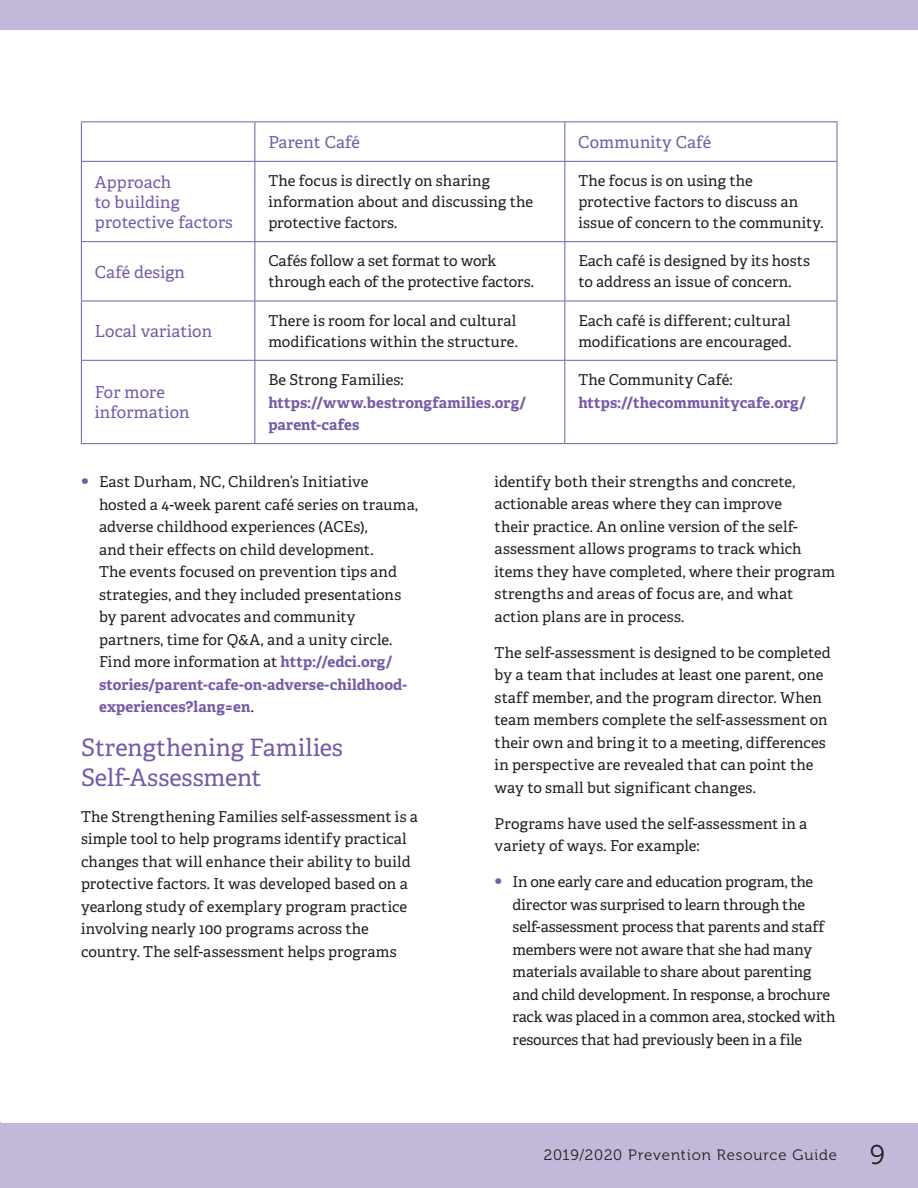
<style>
.page{position:relative;width:918px;height:1188px;background:#fff}
.page>*{position:absolute;margin:0;border:0;box-sizing:border-box;transform-origin:0 0}
.t1{font:24px/30px "Adelle PE";color:#765ba6}
.t2{font:16.5px/19.8px "Adelle PE";letter-spacing:.01em;color:#765ba6}
.t3{font:15px/22.5px "Adelle PE";letter-spacing:.005em;color:#231f20}
.t4{font:15px/22.5px "Adelle PE";letter-spacing:-.015em;color:#231f20}
.t5{font:700 15px/22.5px "Adelle PE";letter-spacing:.005em;color:#765ba6}
.t6{font:15px "Museo 300";letter-spacing:.06em;color:#231f20}
.s1{font-weight:400;color:#231f20}
.s2{font-size:21px;color:#765ba6}
.s3{font-weight:700;color:#765ba6}
.s4{font-size:27px}
</style>
<div class="page">
<div style="left:1px;top:1123px;width:917px;height:65px;background:#c3b8d9"></div>
<hr style="left:0;top:1123px;width:1px;height:65px;background:#c3b8d9">
<div style="left:1px;top:0;width:917px;height:29px;background:#c3b8d9"></div>
<svg style="left:0;top:0;width:1px;height:29px"></svg>
<hr style="left:81px;top:122px;width:1px;height:39px;background:#765ba6">
<hr style="left:81px;top:122px;width:174px;height:1px;background:#765ba6">
<hr style="left:255px;top:122px;width:1px;height:39px;background:#765ba6">
<hr style="left:255px;top:122px;width:310px;height:1px;background:#765ba6">
<hr style="left:564px;top:122px;width:1px;height:39px;background:#765ba6">
<hr style="left:565px;top:122px;width:272px;height:1px;background:#765ba6">
<hr style="left:837px;top:122px;width:1px;height:39px;background:#765ba6">
<hr style="left:81px;top:162px;width:1px;height:79px;background:#765ba6">
<hr style="left:81px;top:161px;width:174px;height:1px;background:#765ba6">
<hr style="left:255px;top:162px;width:1px;height:79px;background:#765ba6">
<hr style="left:255px;top:161px;width:310px;height:1px;background:#765ba6">
<hr style="left:564px;top:162px;width:1px;height:79px;background:#765ba6">
<hr style="left:565px;top:161px;width:272px;height:1px;background:#765ba6">
<hr style="left:837px;top:162px;width:1px;height:79px;background:#765ba6">
<hr style="left:81px;top:242px;width:1px;height:59px;background:#765ba6">
<hr style="left:81px;top:241px;width:174px;height:1px;background:#765ba6">
<hr style="left:255px;top:242px;width:1px;height:59px;background:#765ba6">
<hr style="left:255px;top:241px;width:310px;height:1px;background:#765ba6">
<hr style="left:564px;top:242px;width:1px;height:59px;background:#765ba6">
<hr style="left:565px;top:241px;width:272px;height:1px;background:#765ba6">
<hr style="left:837px;top:242px;width:1px;height:59px;background:#765ba6">
<hr style="left:81px;top:301px;width:1px;height:59px;background:#765ba6">
<hr style="left:81px;top:301px;width:174px;height:1px;background:#765ba6">
<hr style="left:255px;top:301px;width:1px;height:59px;background:#765ba6">
<hr style="left:255px;top:301px;width:310px;height:1px;background:#765ba6">
<hr style="left:564px;top:301px;width:1px;height:59px;background:#765ba6">
<hr style="left:565px;top:301px;width:272px;height:1px;background:#765ba6">
<hr style="left:837px;top:301px;width:1px;height:59px;background:#765ba6">
<hr style="left:81px;top:361px;width:1px;height:82px;background:#765ba6">
<hr style="left:81px;top:360px;width:174px;height:1px;background:#765ba6">
<hr style="left:81px;top:443px;width:174px;height:1px;background:#765ba6">
<hr style="left:255px;top:361px;width:1px;height:82px;background:#765ba6">
<hr style="left:255px;top:360px;width:310px;height:1px;background:#765ba6">
<hr style="left:255px;top:443px;width:310px;height:1px;background:#765ba6">
<hr style="left:564px;top:361px;width:1px;height:82px;background:#765ba6">
<hr style="left:565px;top:360px;width:272px;height:1px;background:#765ba6">
<hr style="left:837px;top:361px;width:1px;height:82px;background:#765ba6">
<hr style="left:565px;top:443px;width:272px;height:1px;background:#765ba6">
<p class="t2" style="left:268px;top:131px;width:93px">Parent Café</p>
<p class="t2" style="left:578px;top:131px;width:134px">Community Café</p>
<p class="t2" style="left:95px;top:171px;width:139px">Approach<br>to building protective factors</p>
<p class="t3" style="left:268px;top:170px;width:266px;line-height:21px">The focus is directly on sharing information about and discussing the protective factors.</p>
<p class="t3" style="left:578px;top:170px;width:247px;line-height:21px">The focus is on using the protective factors to discuss an issue of concern to the community.</p>
<p class="t2" style="left:95px;top:261px;width:92px">Café design</p>
<p class="t3" style="left:268px;top:250px;width:267px;line-height:21px">Cafés follow a set format to work through each of the protective factors.</p>
<p class="t3" style="left:578px;top:250px;width:233px;line-height:21px">Each café is designed by its hosts to address an issue of concern.</p>
<p class="t2" style="left:95px;top:320px;width:119px">Local variation</p>
<p class="t3" style="left:268px;top:309px;width:251px;line-height:21px">There is room for local and cultural modifications within the structure.</p>
<p class="t3" style="left:578px;top:309px;width:215px;line-height:21px">Each café is different; cultural modifications are encouraged.</p>
<p class="t2" style="left:95px;top:382px;width:96px">For more information</p>
<p class="t5" style="left:268px;top:368px;width:260px"><span class="s1">Be Strong Families: </span>https://www.bestrongfamilies.org/ parent-cafes</p>
<p class="t5" style="left:578px;top:368px;width:229px"><span class="s1">The Community Café: </span>https://thecommunitycafe.org/</p>
<p class="t3" style="left:99px;top:470px;width:321px;text-indent:-18px"><span class="s2">•</span> East Durham, NC, Children’s Initiative hosted a 4-week parent café series on trauma, adverse childhood experiences (ACEs),<br>and their effects on child development.<br>The events focused on prevention tips and strategies, and they included presentations by parent advocates and community partners, time for Q&amp;A, and a unity circle.<br>Find more information at <span class="s3">http://edci.org/ stories/parent-cafe-on-adverse-childhood&shy;experiences?lang=en</span>.</p>
<h3 class="t1" style="left:81px;top:731px;width:264px">Strengthening Families<br>Self-Assessment</h3>
<p class="t3" style="left:81px;top:805px;width:339px">The Strengthening Families self-assessment is a simple tool to help programs identify practical changes that will enhance their ability to build protective factors. It was developed based on a yearlong study of exemplary program practice involving nearly 100 programs across the country. The self-assessment helps programs</p>
<p class="t3" style="left:495px;top:470px;width:342px">identify both their strengths and concrete, actionable areas where they can improve<br>their practice. An online version of the self&shy;assessment allows programs to track which items they have completed, where their program strengths and areas of focus are, and what action plans are in process.</p>
<p class="t3" style="left:495px;top:641px;width:338px">The self-assessment is designed to be completed by a team that includes at least one parent, one staff member, and the program director. When team members complete the self-assessment on their own and bring it to a meeting, differences in perspective are revealed that can point the way to small but significant changes.</p>
<p class="t3" style="left:495px;top:812px;width:314px">Programs have used the self-assessment in a variety of ways. For example:</p>
<p class="t4" style="left:513px;top:870px;width:324px;text-indent:-18px"><span class="s2">•</span> In one early care and education program, the director was surprised to learn through the self-assessment process that parents and staff members were not aware that she had many materials available to share about parenting and child development. In response, a brochure rack was placed in a common area, stocked with resources that had previously been in a file</p>
<p class="t6" style="left:544px;top:1146px;width:343px">2019/2020 Prevention Resource Guide <span class="s4">9</span></p>
</div>
